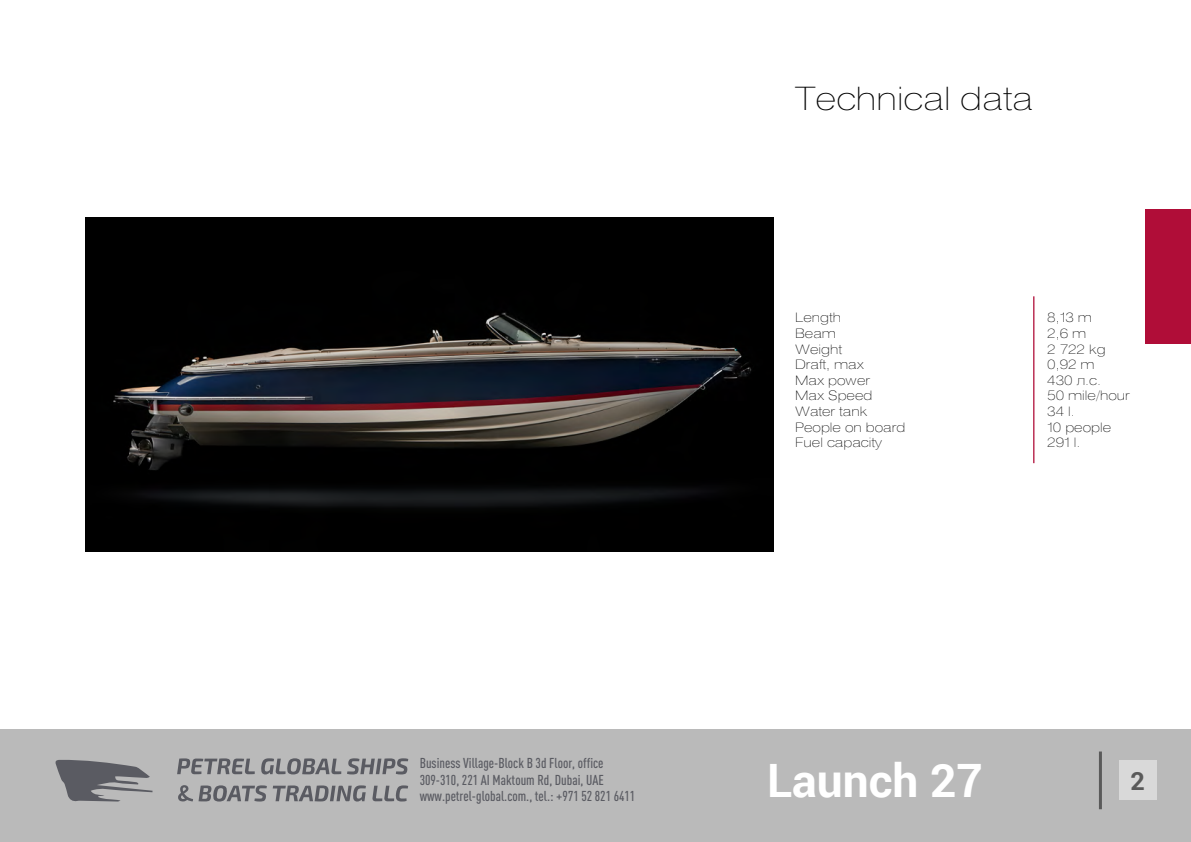
<style>
.page{position:relative;width:1191px;height:842px;background:#fff}
.page>*{position:absolute;margin:0;border:0;box-sizing:border-box;transform-origin:0 0}
.t1{font:700 46px "Roboto";color:#fff}
.t2{font:32px "Helios Ext Thin C";color:#000}
.t3{font:700 25.1px "Roboto";color:#5a5a5a}
.t4{font:500 condensed 14.2px/16.4px "DIN Pro";color:#5a5b62}
.t5{font:13px "Helios Ext Thin C";color:#000}
</style>
<div class="page">
<div style="left:1145px;top:209px;width:46px;height:134px;background:#b00d38"></div>
<img style="left:85px;top:217px;width:688px;height:335px">
<hr style="left:1033px;top:296px;width:1px;height:167px;background:#b00d38">
<div style="left:0;top:729px;width:1191px;height:113px;background:#bababa"></div>
<div style="left:1118px;top:760px;width:38px;height:40px;background:#d9d9d9"></div>
<hr style="left:1099px;top:751px;width:3px;height:58px;background:#5a5a5a">
<svg style="left:55px;top:760px;width:97px;height:42px"></svg>
<svg style="left:177px;top:758px;width:78px;height:16px"></svg>
<svg style="left:261px;top:758px;width:80px;height:16px"></svg>
<svg style="left:347px;top:758px;width:61px;height:16px"></svg>
<svg style="left:178px;top:785px;width:89px;height:16px"></svg>
<svg style="left:273px;top:785px;width:93px;height:16px"></svg>
<svg style="left:372px;top:785px;width:36px;height:16px"></svg>
<p class="t4" style="left:420px;top:754px;width:217px">Business Village-Block B 3d Floor, office<br>309-310, 221 AI Maktoum Rd, Dubai, UAE www.petrel-global.com., tel.: +971 52 821 6411</p>
<h2 class="t2" style="left:795px;top:78px;width:239px">Technical data</h2>
<p class="t5" style="left:795px;top:309px;width:47px">Length</p>
<p class="t5" style="left:1047px;top:309px;width:46px">8,13 m</p>
<p class="t5" style="left:795px;top:325px;width:42px">Beam</p>
<p class="t5" style="left:1047px;top:325px;width:41px">2,6 m</p>
<p class="t5" style="left:795px;top:341px;width:48px">Weight</p>
<p class="t5" style="left:1047px;top:341px;width:60px">2 722 kg</p>
<p class="t5" style="left:795px;top:356px;width:70px">Draft, max</p>
<p class="t5" style="left:1047px;top:356px;width:49px">0,92 m</p>
<p class="t5" style="left:795px;top:372px;width:77px">Max power</p>
<p class="t5" style="left:1047px;top:372px;width:55px">430 л.с.</p>
<p class="t5" style="left:795px;top:387px;width:79px">Max Speed</p>
<p class="t5" style="left:1047px;top:387px;width:84px">50 mile/hour</p>
<p class="t5" style="left:795px;top:403px;width:74px">Water tank</p>
<p class="t5" style="left:1047px;top:403px;width:29px">34 l.</p>
<p class="t5" style="left:795px;top:419px;width:112px">People on board</p>
<p class="t5" style="left:1047px;top:419px;width:65px">10 people</p>
<p class="t5" style="left:795px;top:434px;width:88px">Fuel capacity</p>
<p class="t5" style="left:1047px;top:434px;width:35px">291 l.</p>
<h1 class="t1" style="left:767px;top:754px;width:217px">Launch 27</h1>
<h3 class="t3" style="left:1130px;top:766px;width:16px">2</h3>
</div>
